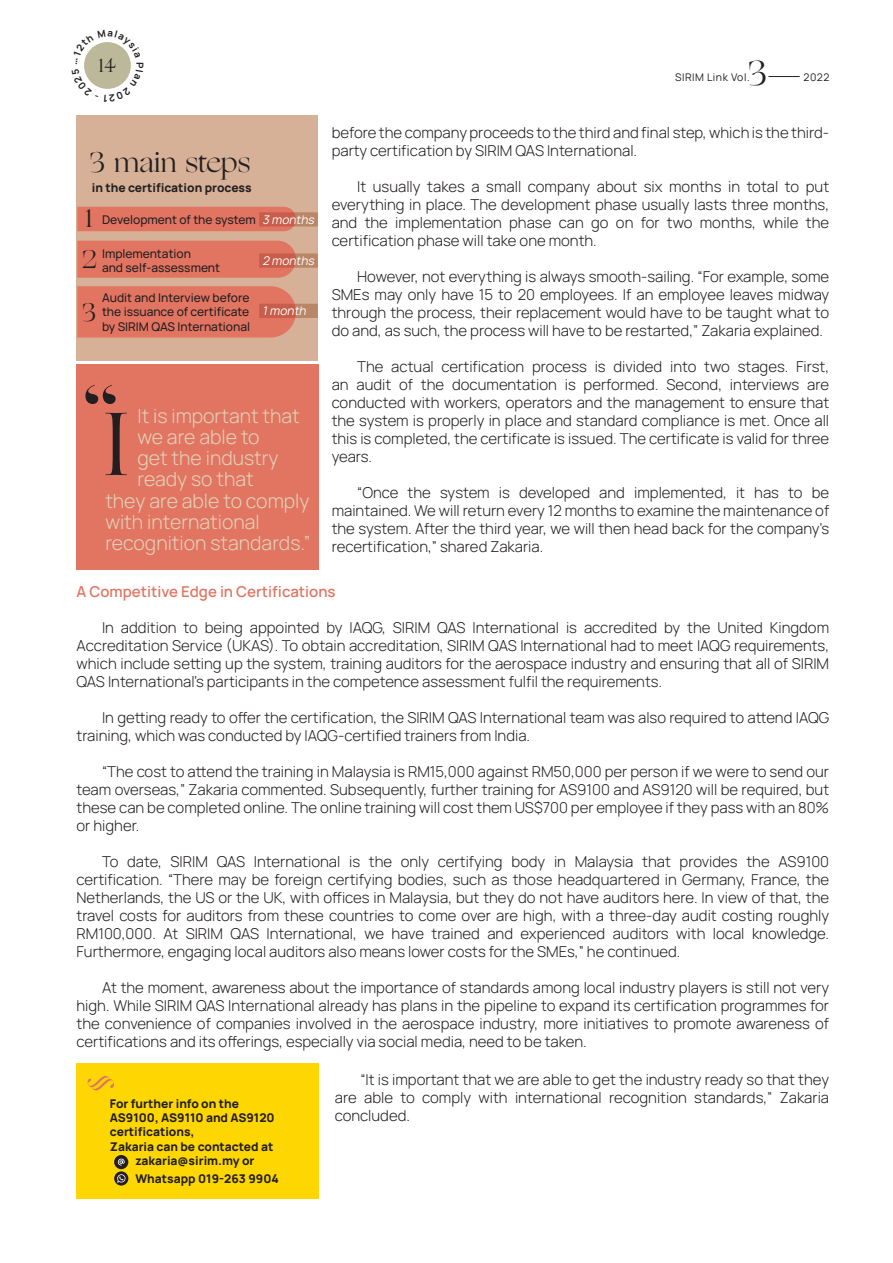
<style>
.page{position:relative;width:893px;height:1263px;background:#fff}
.page>*{position:absolute;margin:0;border:0;box-sizing:border-box;transform-origin:0 0}
.t1{font:90px "Ogg";color:#231f20}
.t2{font:34.65px "Ogg";color:#231f20}
.t3{font:28.5px "Ogg";color:#231f20}
.t4{font:25.5px/40.3px "Ogg";color:#231f20}
.t5{font:300 19.5px "Manrope";color:#e1d2ba}
.t6{font:19.2px "Ogg";color:#231f20}
.t7{font:300 15px/18px "Manrope";color:#231f20;text-align:justify}
.t8{font:600 15px "Manrope";color:#e27562}
.t9{font:800 12px "Manrope";color:#231f20}
.t10{font:500 12px/14.4px "Manrope";color:#231f20}
.t11{font:italic 12px "Manrope";color:#fff}
.t12{font:10.5px "Manrope";letter-spacing:.05em;color:#231f20}
</style>
<div class="page">
<hr style="left:768px;top:76px;width:32px;height:1px;background:#231f20">
<div style="left:77px;top:115px;width:241px;height:245px;background:#d6b197"></div>
<div style="left:77px;top:1063px;width:242px;height:136px;background:#fed702"></div>
<div style="left:114px;top:1171px;width:14px;height:14px;background:#231f20;border-radius:50%"></div>
<svg style="left:117px;top:1174px;width:8px;height:9px"></svg>
<svg style="left:88px;top:1076px;width:26px;height:14px"></svg>
<svg style="left:77px;top:207px;width:241px;height:24px;background:#dc7662"></svg>
<svg style="left:77px;top:241px;width:241px;height:37px;background:#dd7965"></svg>
<svg style="left:77px;top:286px;width:241px;height:52px;background:#de7a66"></svg>
<div style="left:77px;top:364px;width:242px;height:206px;background:#e27562"></div>
<div style="left:114px;top:1155px;width:14px;height:14px;background:#231f20;border-radius:50%"></div>
<svg style="left:118px;top:1158px;width:7px;height:7px"></svg>
<svg style="left:84px;top:42px;width:47px;height:47px"></svg>
<p class="t6" style="left:99px;top:53px;width:19px">14</p>
<h2 class="t2" style="left:747px;top:49px;width:21px">3</h2>
<p class="t12" style="left:675px;top:70px;width:76px">SIRIM Link Vol.</p>
<p class="t12" style="left:803px;top:70px;width:27px">2022</p>
<h3 class="t3" style="left:89px;top:143px;width:163px">3 main steps</h3>
<p class="t9" style="left:92px;top:179px;width:161px">in the certification process</p>
<p class="t10" style="left:102px;top:212px;width:155px">Development of the system</p>
<p class="t10" style="left:102px;top:246px;width:120px">Implementation<br>and self-assessment</p>
<p class="t10" style="left:102px;top:290px;width:150px;text-align:justify">Audit and Interview before the issuance of certificate by SIRIM QAS International</p>
<h3 class="t4" style="left:82px;top:199px;width:17px">1<br>2</h3>
<h3 class="t4" style="left:82px;top:293px;width:16px">3</h3>
<p class="t11" style="left:263px;top:211px;width:56px">3 months</p>
<p class="t11" style="left:263px;top:252px;width:56px">2 months</p>
<p class="t11" style="left:263px;top:302px;width:48px">1month</p>
<h1 class="t1" style="left:79px;top:383px;width:51px">I<sup>“</sup></h1>
<h3 class="t5" style="left:137px;top:402px;width:164px">It is important that</h3>
<h3 class="t5" style="left:137px;top:423px;width:124px">we are able to</h3>
<h3 class="t5" style="left:137px;top:444px;width:143px">get the industry</h3>
<h3 class="t5" style="left:137px;top:465px;width:118px">ready so that</h3>
<h3 class="t5" style="left:105px;top:487px;width:206px">they are able to comply</h3>
<h3 class="t5" style="left:105px;top:508px;width:156px">with international</h3>
<h3 class="t5" style="left:105px;top:529px;width:207px">recognition standards.”</h3>
<p class="t7" style="left:332px;top:122px;width:499px">before the company proceeds to the third and final step, which is the third&shy;party certification by SIRIM QAS International.</p>
<p class="t7" style="left:332px;top:176px;width:499px;text-indent:26px">It usually takes a small company about six months in total to put everything in place. The development phase usually lasts three months, and the implementation phase can go on for two months, while the certification phase will take one month.</p>
<p class="t7" style="left:332px;top:266px;width:499px;text-indent:26px">However, not everything is always smooth-sailing. “For example, some SMEs may only have 15 to 20 employees. If an employee leaves midway through the process, their replacement would have to be taught what to do and, as such, the process will have to be restarted,” Zakaria explained.</p>
<p class="t7" style="left:332px;top:356px;width:499px;text-indent:26px">The actual certification process is divided into two stages. First, an audit of the documentation is performed. Second, interviews are conducted with workers, operators and the management to ensure that the system is properly in place and standard compliance is met. Once all this is completed, the certificate is issued. The certificate is valid for three years.</p>
<p class="t7" style="left:332px;top:482px;width:499px;text-indent:26px">“Once the system is developed and implemented, it has to be maintained. We will return every 12 months to examine the maintenance of the system. After the third year, we will then head back for the company’s recertification,” shared Zakaria.</p>
<p class="t8" style="left:77px;top:581px;width:261px">A Competitive Edge in Certifications</p>
<p class="t7" style="left:77px;top:617px;width:754px;text-indent:26px">In addition to being appointed by IAQG, SIRIM QAS International is accredited by the United Kingdom Accreditation Service (UKAS). To obtain accreditation, SIRIM QAS International had to meet IAQG requirements, which include setting up the system, training auditors for the aerospace industry and ensuring that all of SIRIM QAS International’s participants in the competence assessment fulfil the requirements.</p>
<p class="t7" style="left:77px;top:707px;width:754px;text-indent:26px">In getting ready to offer the certification, the SIRIM QAS International team was also required to attend IAQG training, which was conducted by IAQG-certified trainers from India.</p>
<p class="t7" style="left:77px;top:761px;width:754px;text-indent:26px">“The cost to attend the training in Malaysia is RM15,000 against RM50,000 per person if we were to send our team overseas,” Zakaria commented. Subsequently, further training for AS9100 and AS9120 will be required, but these can be completed online. The online training will cost them US$700 per employee if they pass with an 80% or higher.</p>
<p class="t7" style="left:77px;top:851px;width:754px;text-indent:26px">To date, SIRIM QAS International is the only certifying body in Malaysia that provides the AS9100 certification. “There may be foreign certifying bodies, such as those headquartered in Germany, France, the Netherlands, the US or the UK, with offices in Malaysia, but they do not have auditors here. In view of that, the travel costs for auditors from these countries to come over are high, with a three-day audit costing roughly RM100,000. At SIRIM QAS International, we have trained and experienced auditors with local knowledge.<br>Furthermore, engaging local auditors also means lower costs for the SMEs,” he continued.</p>
<p class="t7" style="left:77px;top:977px;width:754px;text-indent:26px">At the moment, awareness about the importance of standards among local industry players is still not very high. While SIRIM QAS International already has plans in the pipeline to expand its certification programmes for the convenience of companies involved in the aerospace industry, more initiatives to promote awareness of certifications and its offerings, especially via social media, need to be taken.</p>
<p class="t7" style="left:335px;top:1069px;width:496px;text-indent:26px">“It is important that we are able to get the industry ready so that they are able to comply with international recognition standards,” Zakaria concluded.</p>
<p class="t9" style="left:110px;top:1095px;width:131px">For further info on the</p>
<p class="t9" style="left:110px;top:1109px;width:166px">AS9100, AS9110 and AS9120</p>
<p class="t9" style="left:110px;top:1123px;width:86px">certifications,</p>
<p class="t9" style="left:110px;top:1138px;width:165px">Zakaria can be contacted at</p>
<p class="t9" style="left:135px;top:1152px;width:121px">zakaria@sirim.my or</p>
<p class="t9" style="left:135px;top:1170px;width:145px">Whatsapp 019-263 9904</p>
</div>
